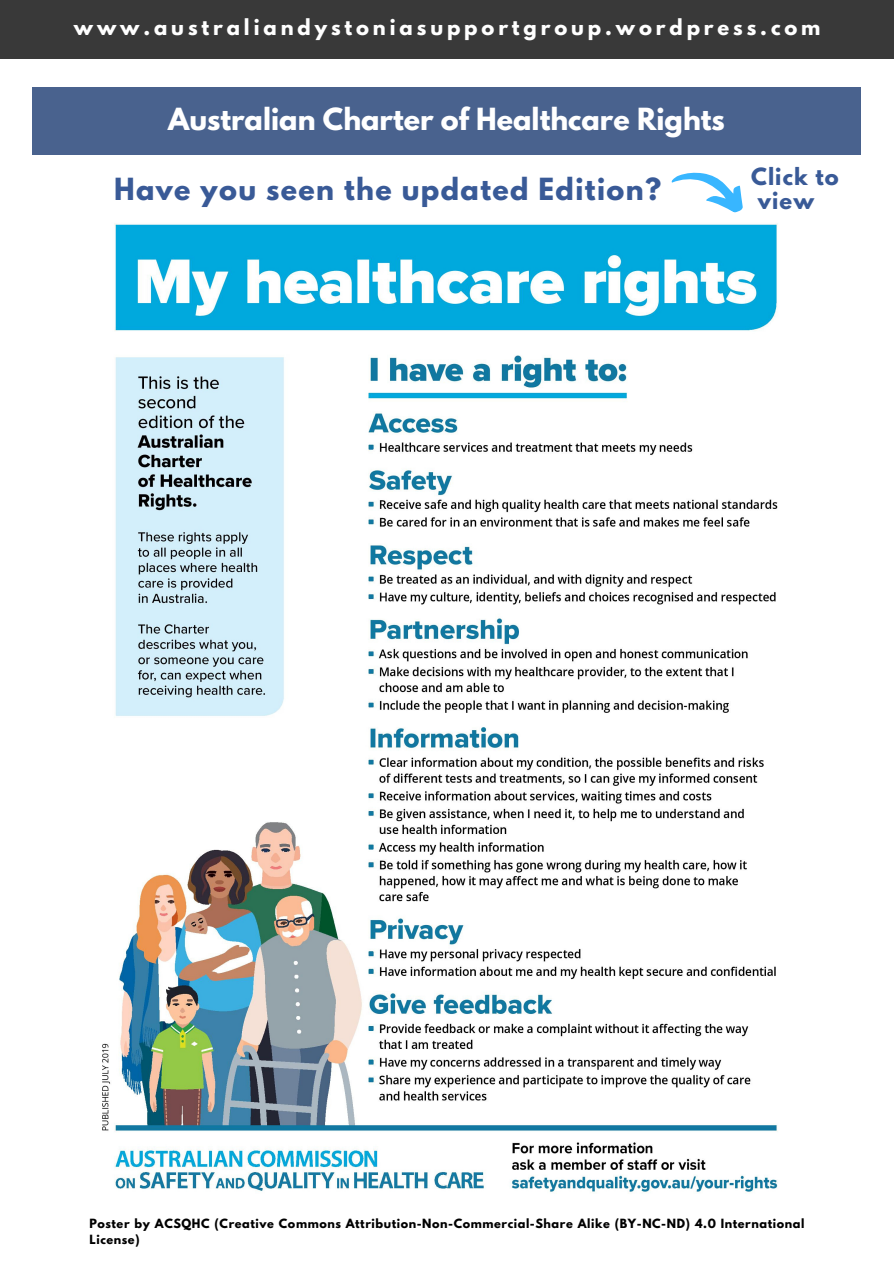
<style>
.page{position:relative;width:894px;height:1264px;background:#fff}
.page>*{position:absolute;margin:0;border:0;box-sizing:border-box;transform-origin:0 0}
.t1{font:700 27px "League Spartan";color:#fff}
.t2{font:700 27px "League Spartan";letter-spacing:.05em;color:#395a97}
.t3{font:700 21px/23.7px "League Spartan";letter-spacing:.05em;color:#395a97}
.t4{font:700 19.5px "League Spartan";letter-spacing:.2em;color:#fff}
.t5{font:700 11.25px/16px "League Spartan";letter-spacing:.05em;color:#000}
</style>
<div class="page">
<div style="left:0;top:0;width:893px;height:59px;background:#393939"></div>
<img style="left:102px;top:223px;width:676px;height:971px">
<div style="left:33px;top:88px;width:827px;height:66px;background:#49628e"></div>
<svg style="left:671px;top:172px;width:72px;height:41px"></svg>
<h3 class="t4" style="left:74px;top:18px;width:748px">www.australiandystoniasupportgroup.wordpress.com</h3>
<h1 class="t1" style="left:168px;top:106px;width:558px">Australian Charter of Healthcare Rights</h1>
<h1 class="t2" style="left:114px;top:175px;width:548px">Have you seen the updated Edition?</h1>
<h2 class="t3" style="left:757px;top:167px;width:82px;text-indent:-7px">Click to view</h2>
<p class="t5" style="left:89px;top:1217px;width:716px">Poster by ACSQHC (Creative Commons Attribution-Non-Commercial-Share Alike (BY-NC-ND) 4.0 International<br>License)</p>
</div>
